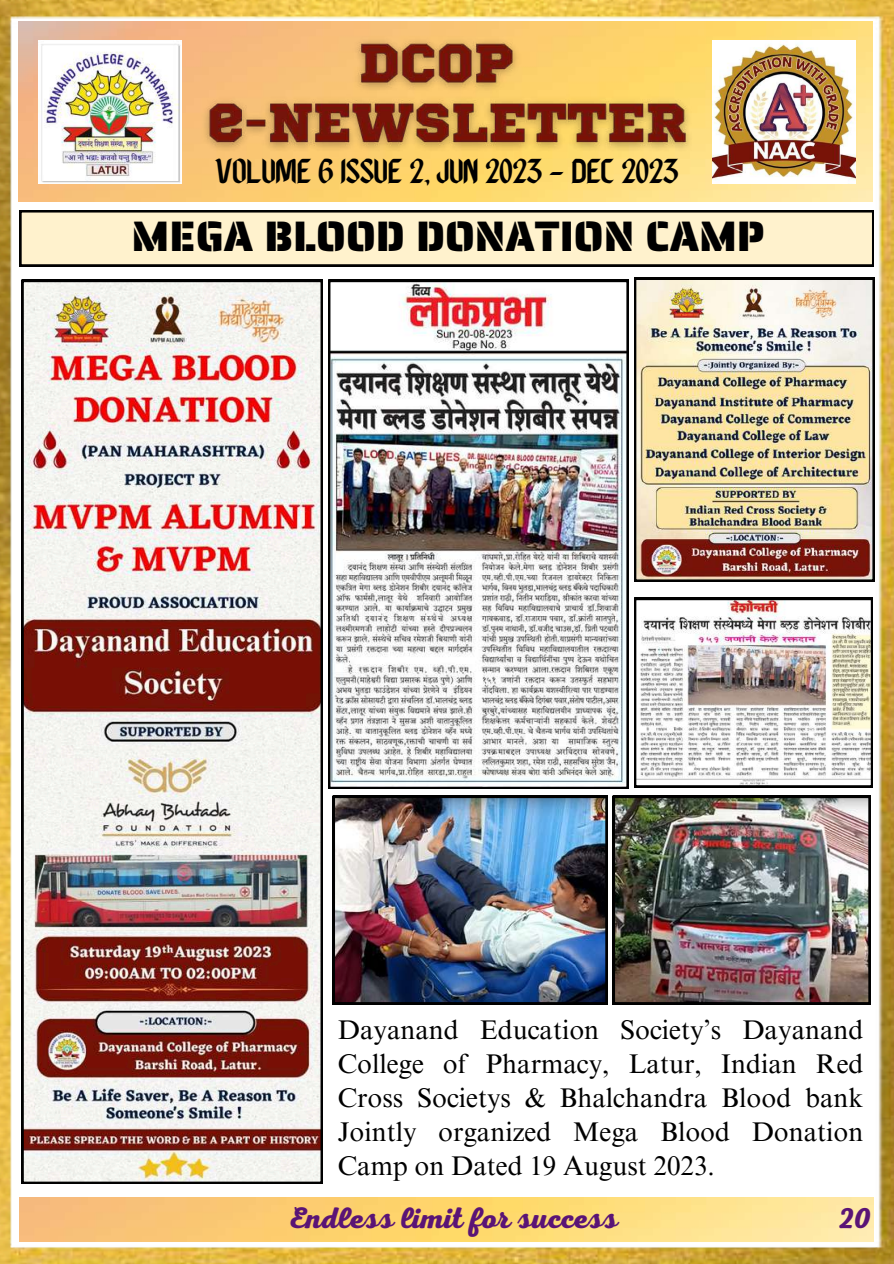
<style>
.page{position:relative;width:894px;height:1264px;background:#fff}
.page>*{position:absolute;margin:0;border:0;box-sizing:border-box;transform-origin:0 0}
.t1{font:42.75px "Saira Stencil One";color:#000}
.t2{font:900 34.5px "Martires Pro";color:#000}
.t3{font:700 30px "Nexa Script";color:#5a1476}
.t4{font:27px/33.8px "Times NRMT Pro";color:#000;text-align:justify}
</style>
<div class="page">
<img style="left:0;top:0;width:893px;height:1263px">
<img style="left:18px;top:22px;width:854px;height:180px">
<img style="left:19px;top:1197px;width:854px;height:44px">
<img style="left:38px;top:40px;width:143px;height:143px">
<img style="left:712px;top:40px;width:143px;height:143px">
<img style="left:195px;top:30px;width:505px;height:128px">
<svg style="left:19px;top:210px;width:854px;height:56px;background:#eadebc"></svg>
<img style="left:328px;top:280px;width:300px;height:508px">
<img style="left:634px;top:278px;width:240px;height:303px">
<img style="left:22px;top:280px;width:301px;height:903px">
<img style="left:634px;top:598px;width:238px;height:189px">
<img style="left:333px;top:795px;width:274px;height:209px">
<img style="left:612px;top:795px;width:258px;height:209px">
<p class="t2" style="left:215px;top:148px;width:465px">VOLUME 6 ISSUE 2, JUN 2023 - DEC 2023</p>
<h1 class="t1" style="left:131px;top:202px;width:634px">MEGA BLOOD DONATION CAMP</h1>
<p class="t4" style="left:337px;top:1016px;width:527px">Dayanand Education Society’s Dayanand College of Pharmacy, Latur, Indian Red Cross Societys &amp; Bhalchandra Blood bank Jointly organized Mega Blood Donation Camp on Dated 19 August 2023.</p>
<p class="t3" style="left:287px;top:1201px;width:332px">Endless limit for success</p>
<p class="t3" style="left:838px;top:1201px;width:34px">20</p>
</div>
